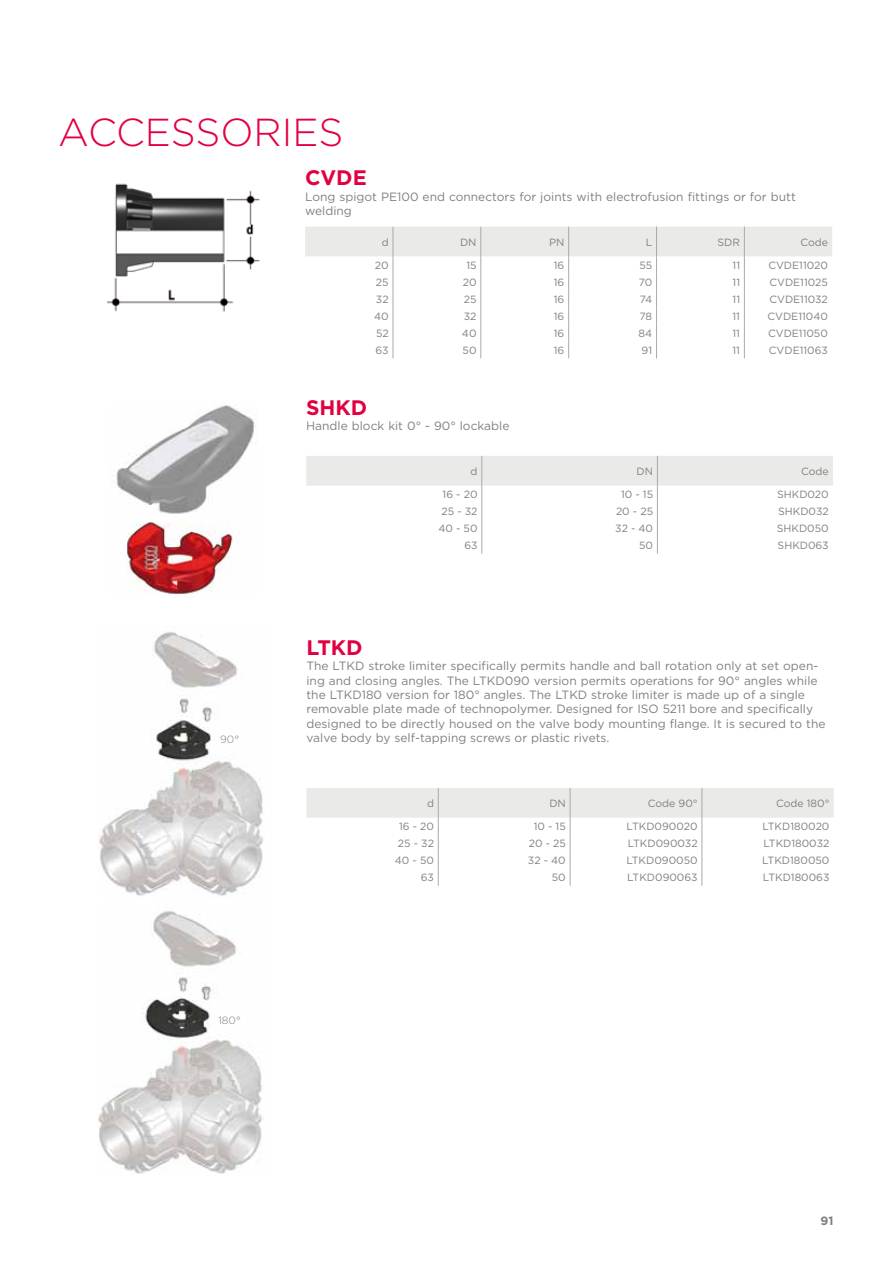
<style>
.page{position:relative;width:893px;height:1263px;background:#fff}
.page>*{position:absolute;margin:0;border:0;box-sizing:border-box;transform-origin:0 0}
.t1{font:300 39px "Gotham";color:#e20040}
.t2{font:700 21px "Gotham";color:#e20040}
.t3{font:12px/14.4px "Gotham";color:#827f7c}
.t4{font:700 12px "Gotham";color:#827f7c}
.t5{font:10.5px "Gotham";color:#827f7c}
.t6{font:300 10.5px "Gotham";color:#827f7c}
</style>
<div class="page">
<img style="left:97px;top:911px;width:166px;height:263px">
<img style="left:99px;top:632px;width:165px;height:264px">
<svg style="left:306px;top:788px;width:528px;height:98px"></svg>
<svg style="left:306px;top:456px;width:527px;height:98px"></svg>
<img style="left:107px;top:183px;width:153px;height:129px">
<svg style="left:305px;top:227px;width:527px;height:131px"></svg>
<img style="left:116px;top:405px;width:140px;height:189px">
<h1 class="t1" style="left:59px;top:108px;width:286px">ACCESSORI ES</h1>
<h2 class="t2" style="left:305px;top:164px;width:60px">CVDE</h2>
<p class="t3" style="left:305px;top:189px;width:492px">Long spigot PE100 end connectors for joints with electrofusion fittings or for butt welding</p>
<p class="t5" style="left:382px;top:235px;width:8px">d</p>
<p class="t5" style="left:460px;top:235px;width:18px">DN</p>
<p class="t5" style="left:549px;top:235px;width:17px">PN</p>
<p class="t5" style="left:646px;top:235px;width:8px">L</p>
<p class="t5" style="left:718px;top:235px;width:24px">SDR</p>
<p class="t5" style="left:800px;top:235px;width:29px">Code</p>
<p class="t5" style="left:375px;top:259px;width:15px">20</p>
<p class="t5" style="left:466px;top:259px;width:12px">15</p>
<p class="t5" style="left:554px;top:259px;width:12px">16</p>
<p class="t5" style="left:639px;top:259px;width:14px">55</p>
<p class="t5" style="left:733px;top:259px;width:9px">11</p>
<p class="t5" style="left:768px;top:259px;width:61px">CVDE11020</p>
<p class="t5" style="left:376px;top:276px;width:14px">25</p>
<p class="t5" style="left:463px;top:276px;width:15px">20</p>
<p class="t5" style="left:554px;top:276px;width:12px">16</p>
<p class="t5" style="left:639px;top:276px;width:15px">70</p>
<p class="t5" style="left:733px;top:276px;width:9px">11</p>
<p class="t5" style="left:769px;top:276px;width:60px">CVDE11025</p>
<p class="t5" style="left:376px;top:293px;width:14px">32</p>
<p class="t5" style="left:464px;top:293px;width:14px">25</p>
<p class="t5" style="left:554px;top:293px;width:12px">16</p>
<p class="t5" style="left:640px;top:293px;width:14px">74</p>
<p class="t5" style="left:733px;top:293px;width:9px">11</p>
<p class="t5" style="left:769px;top:293px;width:60px">CVDE11032</p>
<p class="t5" style="left:374px;top:310px;width:16px">40</p>
<p class="t5" style="left:464px;top:310px;width:14px">32</p>
<p class="t5" style="left:554px;top:310px;width:12px">16</p>
<p class="t5" style="left:639px;top:310px;width:14px">78</p>
<p class="t5" style="left:732px;top:310px;width:9px">11</p>
<p class="t5" style="left:767px;top:310px;width:62px">CVDE11040</p>
<p class="t5" style="left:376px;top:327px;width:14px">52</p>
<p class="t5" style="left:462px;top:327px;width:16px">40</p>
<p class="t5" style="left:554px;top:327px;width:12px">16</p>
<p class="t5" style="left:638px;top:327px;width:15px">84</p>
<p class="t5" style="left:732px;top:327px;width:9px">11</p>
<p class="t5" style="left:768px;top:327px;width:61px">CVDE11050</p>
<p class="t5" style="left:375px;top:344px;width:15px">63</p>
<p class="t5" style="left:463px;top:344px;width:15px">50</p>
<p class="t5" style="left:554px;top:344px;width:12px">16</p>
<p class="t5" style="left:642px;top:344px;width:12px">91</p>
<p class="t5" style="left:732px;top:344px;width:9px">11</p>
<p class="t5" style="left:769px;top:344px;width:61px">CVDE11063</p>
<h2 class="t2" style="left:306px;top:393px;width:63px">SHKD</h2>
<p class="t3" style="left:306px;top:418px;width:205px">Handle block kit 0° - 90° lockable</p>
<p class="t6" style="left:220px;top:733px;width:20px">90°</p>
<p class="t6" style="left:218px;top:1013px;width:24px">180°</p>
<p class="t5" style="left:471px;top:464px;width:8px">d</p>
<p class="t5" style="left:637px;top:464px;width:18px">DN</p>
<p class="t5" style="left:801px;top:464px;width:29px">Code</p>
<p class="t5" style="left:443px;top:488px;width:36px">16 - 20</p>
<p class="t5" style="left:621px;top:488px;width:34px">10 - 15</p>
<p class="t5" style="left:777px;top:488px;width:53px">SHKD020</p>
<p class="t5" style="left:441px;top:505px;width:38px">25 - 32</p>
<p class="t5" style="left:616px;top:505px;width:39px">20 - 25</p>
<p class="t5" style="left:778px;top:505px;width:52px">SHKD032</p>
<p class="t5" style="left:438px;top:522px;width:41px">40 - 50</p>
<p class="t5" style="left:615px;top:522px;width:39px">32 - 40</p>
<p class="t5" style="left:777px;top:522px;width:53px">SHKD050</p>
<p class="t5" style="left:464px;top:539px;width:15px">63</p>
<p class="t5" style="left:639px;top:539px;width:15px">50</p>
<p class="t5" style="left:778px;top:539px;width:53px">SHKD063</p>
<h2 class="t2" style="left:306px;top:634px;width:58px">LTKD</h2>
<p class="t3" style="left:306px;top:658px;width:521px">The LTKD stroke limiter specifically permits handle and ball rotation only at set open&shy;ing and closing angles. The LTKD090 version permits operations for 90° angles while the LTKD180 version for 180° angles. The LTKD stroke limiter is made up of a single removable plate made of technopolymer. Designed for ISO 5211 bore and specifically designed to be directly housed on the valve body mounting flange. It is secured to the valve body by self-tapping screws or plastic rivets.</p>
<p class="t5" style="left:427px;top:796px;width:8px">d</p>
<p class="t5" style="left:549px;top:796px;width:18px">DN</p>
<p class="t5" style="left:648px;top:796px;width:51px">Code 90°</p>
<p class="t5" style="left:776px;top:796px;width:55px">Code 180°</p>
<p class="t5" style="left:399px;top:820px;width:36px">16 - 20</p>
<p class="t5" style="left:534px;top:820px;width:34px">10 - 15</p>
<p class="t5" style="left:627px;top:820px;width:73px">LTKD090020</p>
<p class="t5" style="left:762px;top:820px;width:69px">LTKD180020</p>
<p class="t5" style="left:398px;top:837px;width:38px">25 - 32</p>
<p class="t5" style="left:529px;top:837px;width:39px">20 - 25</p>
<p class="t5" style="left:628px;top:837px;width:71px">LTKD090032</p>
<p class="t5" style="left:763px;top:837px;width:68px">LTKD180032</p>
<p class="t5" style="left:395px;top:854px;width:41px">40 - 50</p>
<p class="t5" style="left:528px;top:854px;width:39px">32 - 40</p>
<p class="t5" style="left:626px;top:854px;width:73px">LTKD090050</p>
<p class="t5" style="left:762px;top:854px;width:69px">LTKD180050</p>
<p class="t5" style="left:421px;top:871px;width:15px">63</p>
<p class="t5" style="left:552px;top:871px;width:15px">50</p>
<p class="t5" style="left:627px;top:871px;width:72px">LTKD090063</p>
<p class="t5" style="left:763px;top:871px;width:68px">LTKD180063</p>
<p class="t4" style="left:820px;top:1212px;width:15px">91</p>
</div>
